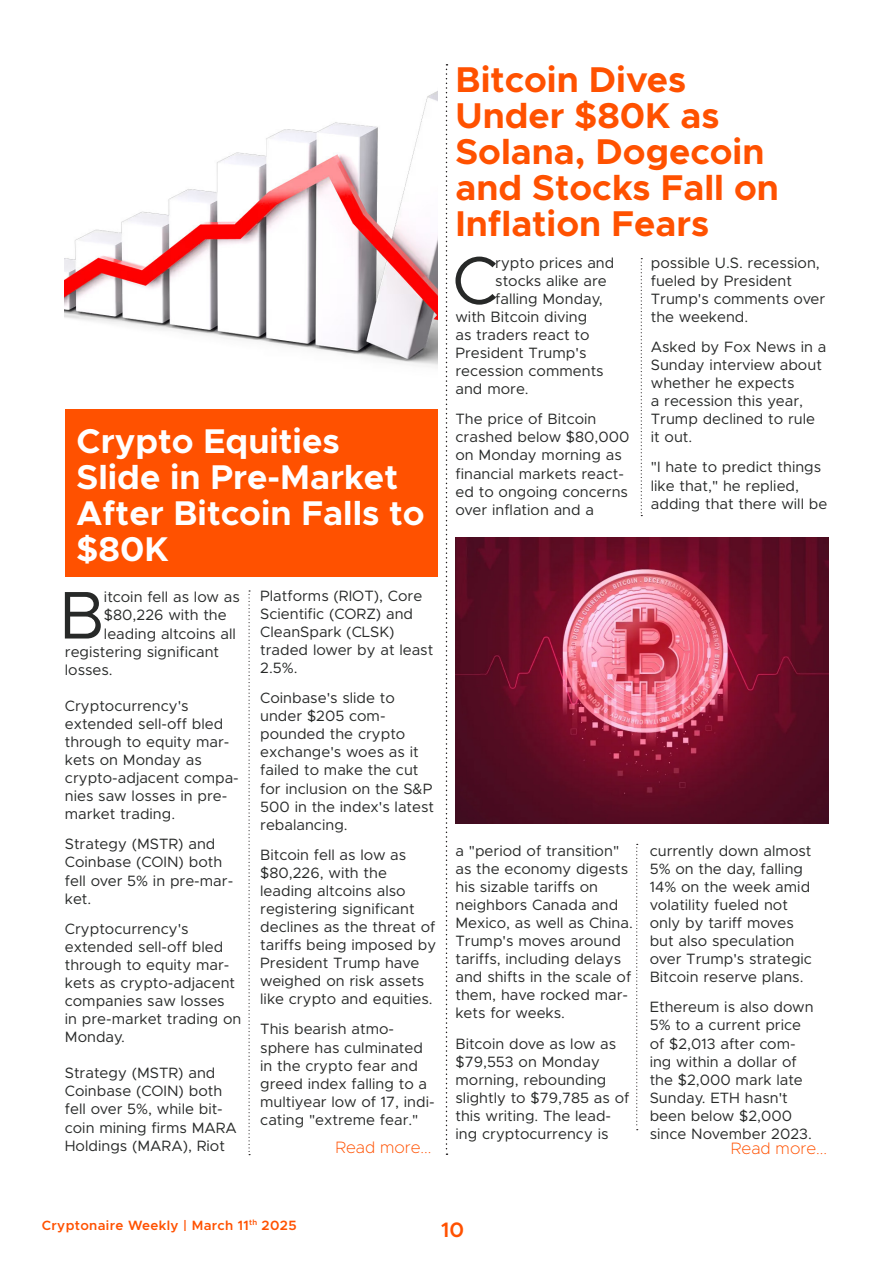
<style>
.page{position:relative;width:893px;height:1263px;background:#fff}
.page>*{position:absolute;margin:0;border:0;box-sizing:border-box;transform-origin:0 0}
.Body_paragraph{font:67.65px "Metropolis";color:#272928}
.t1{font:700 36px/36px "Metropolis";color:#ff5100}
.t2{font:700 34.5px/36px "Metropolis";color:#fff}
.t3{font:600 21px "Metropolis";color:#ff5100}
.t4{font:200 16.5px "Metropolis";color:#ff5100}
.Body_paragraph-2{font:15px/18px "Metropolis";color:#272928}
.t5{font:600 13.5px "Metropolis";letter-spacing:.025em;color:#ff5100}
</style>
<div class="page">
<svg style="left:641px;top:258px;width:1px;height:258px"></svg>
<svg style="left:636px;top:844px;width:2px;height:286px"></svg>
<div style="left:65px;top:408px;width:372px;height:169px;background:#ff5100"></div>
<img style="left:65px;top:91px;width:372px;height:275px">
<img style="left:455px;top:537px;width:373px;height:287px">
<svg style="left:446px;top:64px;width:1px;height:1091px"></svg>
<svg style="left:249px;top:590px;width:1px;height:565px"></svg>
<p class="t2" style="left:77px;top:423px;width:349px">Crypto Equities<br>Slide in Pre-Market<br>After Bitcoin Falls to $80K</p>
<p class="Body_paragraph" style="left:59px;top:573px;width:48px">B</p>
<p class="Body_paragraph-2" style="left:104px;top:588px;width:137px">itcoin fell as low as</p>
<p class="Body_paragraph-2" style="left:104px;top:606px;width:124px">$80,226 with the</p>
<p class="Body_paragraph-2" style="left:104px;top:624px;width:133px">leading altcoins all</p>
<p class="Body_paragraph-2" style="left:65px;top:642px;width:156px">registering significant</p>
<p class="Body_paragraph-2" style="left:65px;top:660px;width:49px">losses.</p>
<p class="Body_paragraph-2" style="left:65px;top:697px;width:175px">Cryptocurrency's extended sell-off bled through to equity mar&shy;kets on Monday as crypto-adjacent compa&shy;nies saw losses in pre&shy;market trading.</p>
<p class="Body_paragraph-2" style="left:65px;top:835px;width:170px">Strategy (MSTR) and<br>Coinbase (COIN) both fell over 5% in pre-mar&shy;ket.</p>
<p class="Body_paragraph-2" style="left:65px;top:919px;width:178px">Cryptocurrency's extended sell-off bled through to equity mar&shy;kets as crypto-adjacent companies saw losses<br>in pre-market trading on<br>Monday.</p>
<p class="Body_paragraph-2" style="left:65px;top:1064px;width:174px">Strategy (MSTR) and<br>Coinbase (COIN) both fell over 5%, while bit&shy;coin mining firms MARA<br>Holdings (MARA), Riot</p>
<p class="Body_paragraph-2" style="left:260px;top:586px;width:175px">Platforms (RIOT), Core<br>Scientific (CORZ) and<br>CleanSpark (CLSK) traded lower by at least<br>2.5%.</p>
<p class="Body_paragraph-2" style="left:260px;top:689px;width:175px">Coinbase's slide to under $205 com&shy;pounded the crypto exchange's woes as it failed to make the cut for inclusion on the S&amp;P<br>500 in the index's latest rebalancing.</p>
<p class="Body_paragraph-2" style="left:260px;top:845px;width:178px">Bitcoin fell as low as $80,226, with the leading altcoins also registering significant declines as the threat of tariffs being imposed by<br>President Trump have weighed on risk assets like crypto and equities.</p>
<p class="Body_paragraph-2" style="left:260px;top:1020px;width:176px">This bearish atmo&shy;sphere has culminated in the crypto fear and greed index falling to a multiyear low of 17, indi&shy;cating "extreme fear."</p>
<p class="t4" style="left:335px;top:1137px;width:98px">Read more...</p>
<p class="t1" style="left:455px;top:62px;width:232px">Bitcoin Dives</p>
<p class="t1" style="left:455px;top:98px;width:265px">Under $80K as</p>
<p class="t1" style="left:455px;top:134px;width:325px">Solana, Dogecoin and Stocks Fall on<br>Inflation Fears</p>
<p class="Body_paragraph" style="left:452px;top:239px;width:47px">C</p>
<p class="Body_paragraph-2" style="left:495px;top:253px;width:121px">rypto prices and</p>
<p class="Body_paragraph-2" style="left:495px;top:272px;width:113px">stocks alike are</p>
<p class="Body_paragraph-2" style="left:495px;top:290px;width:109px">falling Monday,</p>
<p class="Body_paragraph-2" style="left:455px;top:308px;width:133px">with Bitcoin diving</p>
<p class="Body_paragraph-2" style="left:455px;top:326px;width:136px">as traders react to</p>
<p class="Body_paragraph-2" style="left:455px;top:344px;width:132px">President Trump's</p>
<p class="Body_paragraph-2" style="left:455px;top:362px;width:150px">recession comments</p>
<p class="Body_paragraph-2" style="left:455px;top:380px;width:75px">and more.</p>
<p class="Body_paragraph-2" style="left:455px;top:410px;width:176px">The price of Bitcoin crashed below $80,000 on Monday morning as financial markets react&shy;ed to ongoing concerns over inflation and a</p>
<p class="Body_paragraph-2" style="left:651px;top:253px;width:176px">possible U.S. recession, fueled by President<br>Trump's comments over the weekend.</p>
<p class="Body_paragraph-2" style="left:651px;top:338px;width:177px">Asked by Fox News in a<br>Sunday interview about whether he expects<br>a recession this year,<br>Trump declined to rule it out.</p>
<p class="Body_paragraph-2" style="left:651px;top:458px;width:178px">"I hate to predict things like that," he replied, adding that there will be</p>
<p class="Body_paragraph-2" style="left:455px;top:841px;width:179px">a "period of transition" as the economy digests his sizable tariffs on neighbors Canada and<br>Mexico, as well as China.<br>Trump's moves around tariffs, including delays and shifts in the scale of them, have rocked mar&shy;kets for weeks.</p>
<p class="Body_paragraph-2" style="left:455px;top:1034px;width:175px">Bitcoin dove as low as $79,553 on Monday morning, rebounding slightly to $79,785 as of this writing. The lead&shy;ing cryptocurrency is</p>
<p class="Body_paragraph-2" style="left:650px;top:841px;width:164px">currently down almost<br>5% on the day, falling<br>14% on the week amid volatility fueled not only by tariff moves but also speculation over Trump's strategic<br>Bitcoin reserve plans.</p>
<p class="Body_paragraph-2" style="left:650px;top:998px;width:165px">Ethereum is also down<br>5% to a current price of $2,013 after com&shy;ing within a dollar of the $2,000 mark late<br>Sunday. ETH hasn't been below $2,000 since November 2023.</p>
<p class="t4" style="left:731px;top:1138px;width:98px">Read more...</p>
<p class="t5" style="left:42px;top:1217px;width:256px">Cryptonaire Weekly | March 11<sup>th</sup> 2025</p>
<h3 class="t3" style="left:441px;top:1216px;width:24px">10</h3>
</div>
